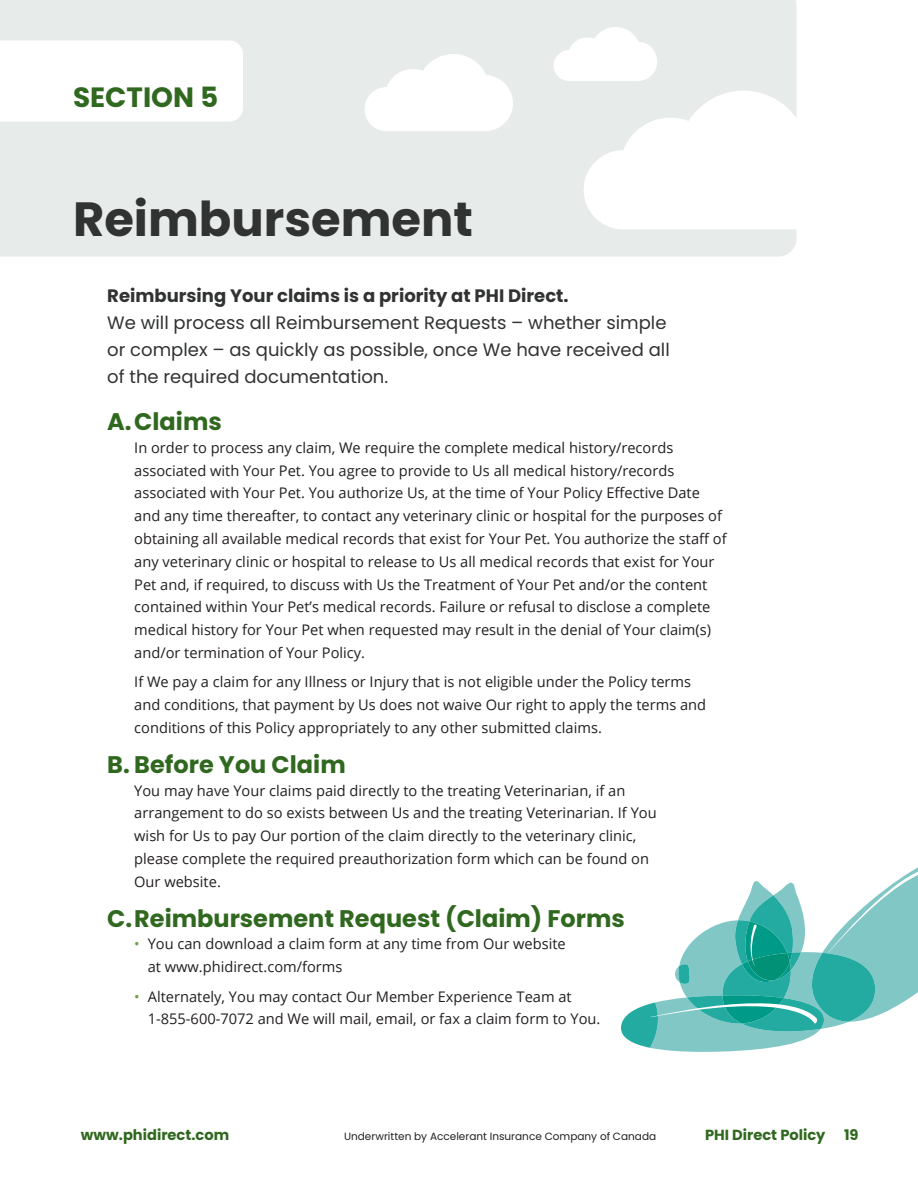
<style>
.page{position:relative;width:918px;height:1188px;background:#fff}
.page>*{position:absolute;margin:0;border:0;box-sizing:border-box;transform-origin:0 0}
.t1{font:700 48px "Poppins";color:#313232}
.Section-Type{font:700 27.9px "Poppins";color:#2f681e}
.t2{font:700 24px "Poppins";color:#2f681e}
.Highlight_Text{font:18px/27px "Poppins";color:#313232}
.Body_-_Indent{font:14.7px/22.8px "Open Sans";color:#231f20}
.t3{font:700 14.7px "Poppins";color:#2f681e}
.t4{font:10.5px "Poppins";color:#231f20}
.s1{font-weight:700}
.s2{color:#6aa442}
</style>
<div class="page">
<div style="left:0;top:0;width:796px;height:256px;background:#e7ebea"></div>
<svg style="left:584px;top:91px;width:213px;height:139px"></svg>
<svg style="left:554px;top:27px;width:103px;height:54px"></svg>
<svg style="left:364px;top:54px;width:149px;height:77px"></svg>
<svg style="left:621px;top:867px;width:297px;height:185px"></svg>
<svg style="left:0;top:40px;width:243px;height:82px"></svg>
<p class="Section-Type" style="left:73px;top:81px;width:147px">SECTION 5</p>
<h1 class="t1" style="left:73px;top:192px;width:401px">Reimbursement</h1>
<p class="Highlight_Text" style="left:107px;top:283px;width:564px"><span class="s1">Reimbursing Your claims is a priority at PHI Direct.<br></span>We will process all Reimbursement Requests – whether simple or complex – as quickly as possible, once We have received all of the required documentation.</p>
<h3 class="t2" style="left:107px;top:408px;width:116px">A.Claims</h3>
<p class="Body_-_Indent" style="left:134px;top:436px;width:594px">In order to process any claim, We require the complete medical history/records associated with Your Pet. You agree to provide to Us all medical history/records associated with Your Pet. You authorize Us, at the time of Your Policy Effective Date and any time thereafter, to contact any veterinary clinic or hospital for the purposes of obtaining all available medical records that exist for Your Pet. You authorize the staff of any veterinary clinic or hospital to release to Us all medical records that exist for Your Pet and, if required, to discuss with Us the Treatment of Your Pet and/or the content contained within Your Pet’s medical records. Failure or refusal to disclose a complete medical history for Your Pet when requested may result in the denial of Your claim(s) and/or termination of Your Policy.</p>
<p class="Body_-_Indent" style="left:134px;top:670px;width:573px">If We pay a claim for any Illness or Injury that is not eligible under the Policy terms and conditions, that payment by Us does not waive Our right to apply the terms and conditions of this Policy appropriately to any other submitted claims.</p>
<h3 class="t2" style="left:107px;top:750px;width:240px">B. Before You Claim</h3>
<p class="Body_-_Indent" style="left:134px;top:778px;width:524px">You may have Your claims paid directly to the treating Veterinarian, if an arrangement to do so exists between Us and the treating Veterinarian. If You wish for Us to pay Our portion of the claim directly to the veterinary clinic, please complete the required preauthorization form which can be found on Our website.</p>
<h3 class="t2" style="left:107px;top:904px;width:519px">C.Reimbursement Request (Claim) Forms</h3>
<p class="Body_-_Indent" style="left:148px;top:932px;width:420px;text-indent:-14px"><span class="s2">•</span> You can download a claim form at any time from Our website at www.phidirect.com/forms</p>
<p class="Body_-_Indent" style="left:148px;top:985px;width:454px;text-indent:-14px"><span class="s2">•</span> Alternately, You may contact Our Member Experience Team at<br>1-855-600-7072 and We will mail, email, or fax a claim form to You.</p>
<p class="t3" style="left:81px;top:1126px;width:150px">www.phidirect.com</p>
<p class="t4" style="left:344px;top:1130px;width:314px">Underwritten by Accelerant Insurance Company of Canada</p>
<p class="t3" style="left:705px;top:1126px;width:122px">PHI Direct Policy</p>
<p class="t3" style="left:844px;top:1126px;width:16px">19</p>
</div>
